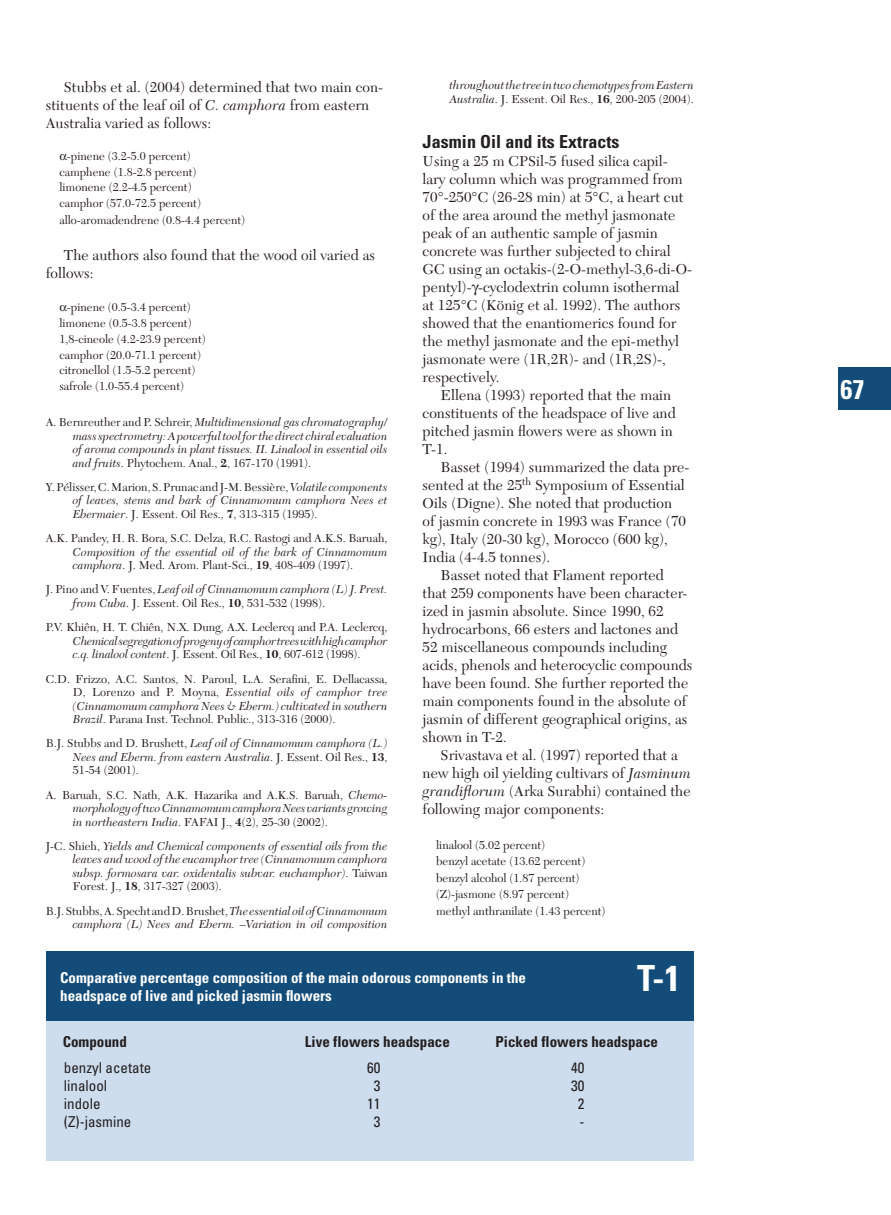
<style>
.page{position:relative;width:891px;height:1215px;background:#fff}
.page>*{position:absolute;margin:0;border:0;box-sizing:border-box;transform-origin:0 0}
.t1{font:700 condensed 36px "Univers";color:#fff}
.t2{font:700 condensed 27px "Univers";color:#fff}
.t3{font:700 condensed 18px "Univers";letter-spacing:.005em;color:#231f20}
.t4{font:15px/18px "New Caledonia";letter-spacing:.005em;color:#231f20}
.t5{font:700 condensed 15px/18px "Univers";color:#fff}
.t6{font:700 condensed 15px "Univers";color:#231f20}
.t7{font:condensed 15px "Univers";color:#231f20}
.t8{font:12px/13.5px "New Caledonia";color:#231f20}
.t9{font:italic 12px/13.5px "New Caledonia";color:#231f20;text-align:justify}
.t10{font:italic 12px/13.5px "New Caledonia";letter-spacing:-.02em;color:#231f20}
.s1{font-style:italic}
.s2{font-style:normal}
.s3{font-weight:700;font-style:normal}
.s4{font-weight:700}
</style>
<div class="page">
<div style="left:838px;top:367px;width:53px;height:42px;background:#134c78"></div>
<div style="left:46px;top:1001px;width:648px;height:160px;background:#cddded"></div>
<div style="left:46px;top:951px;width:648px;height:69px;background:#134c78"></div>
<p class="t4" style="left:46px;top:80px;width:339px;text-indent:18px">Stubbs et al. (2004) determined that two main con&shy;stituents of the leaf oil of <span class="s1">C. camphora</span> from eastern<br>Australia varied as follows:</p>
<p class="t8" style="left:59px;top:149px;width:187px;line-height:15.9px;text-indent:8px">-pinene (3.2-5.0 percent)<br>camphene (1.8-2.8 percent) limonene (2.2-4.5 percent)<br>camphor (57.0-72.5 percent) allo-aromadendrene (0.8-4.4 percent)</p>
<p class="t4" style="left:46px;top:247px;width:331px;text-indent:18px">The authors also found that the wood oil varied as follows:</p>
<p class="t8" style="left:59px;top:301px;width:148px;line-height:15.8px;text-indent:8px">-pinene (0.5-3.4 percent) limonene (0.5-3.8 percent)<br>1,8-cineole (4.2-23.9 percent) camphor (20.0-71.1 percent) citronellol (1.5-5.2 percent) safrole (1.0-55.4 percent)</p>
<p class="t9" style="left:73px;top:417px;width:316px;text-indent:-27px"><span class="s2">A. Bernreuther and P. Schreir,</span> Multidimensional gas chromatography/ mass spectrometry: A powerful tool for the direct chiral evaluation of aroma compounds in plant tissues. II. Linalool in essential oils and fruits<span class="s2">. Phytochem. Anal.,</span> <span class="s3">2</span><span class="s2">, 167-170 (1991).</span></p>
<p class="t8" style="left:73px;top:481px;width:316px;text-align:justify;text-indent:-27px">Y. Pélisser, C. Marion, S. Prunac and J-M. Bessière, <span class="s1">Volatile components of leaves, stems and bark of Cinnamomum camphora Nees et Ebermaier</span>. J. Essent. Oil Res., <span class="s4">7</span>, 313-315 (1995).</p>
<p class="t8" style="left:46px;top:533px;width:343px">A.K. Pandey, H. R. Bora, S.C. Delza, R.C. Rastogi and A.K.S. Baruah,</p>
<p class="t9" style="left:73px;top:546px;width:316px">Composition of the essential oil of the bark of Cinnamomum camphora<span class="s2">. J. Med. Arom. Plant-Sci.,</span> <span class="s3">19</span><span class="s2">, 408-409 (1997).</span></p>
<p class="t8" style="left:73px;top:584px;width:316px;text-indent:-27px">J. Pino and V. Fuentes, <span class="s1">Leaf oil of Cinnamomum camphora (L) J. Prest. from Cuba</span>. J. Essent. Oil Res., <span class="s4">10</span>, 531-532 (1998).</p>
<p class="t8" style="left:46px;top:622px;width:343px">P.V. Khiên, H. T. Chiên, N.X. Dung, A.X. Leclercq and P.A. Leclercq,</p>
<p class="t10" style="left:73px;top:635px;width:316px">Chemical segregation of progeny of camphor trees with high camphor c.q. linalool content<span class="s2">. J. Essent. Oil Res.,</span> <span class="s3">10</span><span class="s2">, 607-612 (1998).</span></p>
<p class="t8" style="left:73px;top:673px;width:316px;text-align:justify;text-indent:-27px">C.D. Frizzo, A.C. Santos, N. Paroul, L.A. Serafini, E. Dellacassa, D, Lorenzo and P. Moyna, <span class="s1">Essential oils of camphor tree (Cinnamomum camphora Nees &amp; Eberm.) cultivated in southern Brazil</span>. Parana Inst. Technol. Public., 313-316 (2000).</p>
<p class="t9" style="left:73px;top:738px;width:316px;text-indent:-27px"><span class="s2">B.J. Stubbs and D. Brushett,</span> Leaf oil of Cinnamomum camphora (L.)<br>Nees and Eberm. from eastern Australia<span class="s2">. J. Essent. Oil Res.,</span> <span class="s3">13</span><span class="s2">, 51-54 (2001).</span></p>
<p class="t9" style="left:73px;top:789px;width:316px;text-indent:-27px"><span class="s2">A. Baruah, S.C. Nath, A.K. Hazarika and A.K.S. Baruah,</span> Chemo&shy;morphology of two Cinnamomum camphora Nees variants growing in northeastern India<span class="s2">. FAFAI J.,</span> <span class="s3">4</span><span class="s2">(2), 25-30 (2002).</span></p>
<p class="t9" style="left:73px;top:840px;width:316px;text-indent:-27px"><span class="s2">J-C. Shieh,</span> Yields and Chemical components of essential oils from the leaves and wood of the eucamphor tree (Cinnamomum camphora subsp. formosara var. oxidentalis subvar. euchamphor)<span class="s2">. Taiwan Forest. J.,</span> <span class="s3">18</span><span class="s2">, 317-327 (2003).</span></p>
<p class="t9" style="left:46px;top:905px;width:343px;text-align:right"><span class="s2">B.J. Stubbs, A. Specht and D. Brushet,</span> The essential oil of Cinnamomum camphora (L) Nees and Eberm. –Variation in oil composition</p>
<p class="t9" style="left:450px;top:80px;width:246px">throughout the tree in two chemotypes from Eastern<br>Australia<span class="s2">. J. Essent. Oil Res.,</span> <span class="s3">16</span><span class="s2">, 200-205 (2004).</span></p>
<p class="t3" style="left:423px;top:135px;width:199px">Jasmin Oil and its Extracts</p>
<p class="t4" style="left:423px;top:154px;width:271px">Using a 25 m CPSil-5 fused silica capil&shy;lary column which was programmed from 70°-250°C (26-28 min) at 5°C, a heart cut of the area around the methyl jasmonate peak of an authentic sample of jasmin concrete was further subjected to chiral GC using an octakis-(2-O-methyl-3,6-di-O&shy;pentyl)- -cyclodextrin column isothermal at 125°C (König et al. 1992). The authors showed that the enantiomerics found for the methyl jasmonate and the epi-methyl jasmonate were (1R,2R)- and (1R,2S)-, respectively.</p>
<p class="t4" style="left:423px;top:388px;width:255px;text-indent:18px">Ellena (1993) reported that the main constituents of the headspace of live and pitched jasmin flowers were as shown in<br>T-1.</p>
<p class="t4" style="left:441px;top:460px;width:250px">Basset (1994) summarized the data pre-</p>
<p class="t4" style="left:423px;top:478px;width:264px">sented at the 25<sup>th</sup> Symposium of Essential</p>
<p class="t4" style="left:423px;top:496px;width:251px">Oils (Digne). She noted that production</p>
<p class="t4" style="left:423px;top:514px;width:265px">of jasmin concrete in 1993 was France (70</p>
<p class="t4" style="left:423px;top:532px;width:247px">kg), Italy (20-30 kg), Morocco (600 kg),</p>
<p class="t4" style="left:423px;top:550px;width:129px">India (4-4.5 tonnes).</p>
<p class="t4" style="left:441px;top:568px;width:225px">Basset noted that Flament reported</p>
<p class="t4" style="left:423px;top:586px;width:266px">that 259 components have been character-</p>
<p class="t4" style="left:423px;top:604px;width:243px">ized in jasmin absolute. Since 1990, 62</p>
<p class="t4" style="left:423px;top:622px;width:257px">hydrocarbons, 66 esters and lactones and</p>
<p class="t4" style="left:423px;top:640px;width:246px">52 miscellaneous compounds including</p>
<p class="t4" style="left:423px;top:658px;width:271px">acids, phenols and heterocyclic compounds</p>
<p class="t4" style="left:423px;top:676px;width:267px">have been found. She further reported the</p>
<p class="t4" style="left:423px;top:694px;width:265px">main components found in the absolute of</p>
<p class="t4" style="left:423px;top:712px;width:266px">jasmin of different geographical origins, as</p>
<p class="t4" style="left:423px;top:730px;width:86px">shown in T-2.</p>
<p class="t4" style="left:441px;top:748px;width:239px">Srivastava et al. (1997) reported that a</p>
<p class="t4" style="left:423px;top:766px;width:270px">new high oil yielding cultivars of <span class="s1">Jasminum</span></p>
<p class="t4" style="left:423px;top:784px;width:270px"><span class="s1">grandiflorum</span> (Arka Surabhi) contained the</p>
<p class="t4" style="left:423px;top:802px;width:183px">following major components:</p>
<p class="t8" style="left:436px;top:838px;width:171px;line-height:16.5px">linalool (5.02 percent)<br>benzyl acetate (13.62 percent) benzyl alcohol (1.87 percent) (Z)-jasmone (8.97 percent) methyl anthranilate (1.43 percent)</p>
<p class="t5" style="left:60px;top:970px;width:467px">Comparative percentage composition of the main odorous components in the headspace of live and picked jasmin flowers</p>
<h1 class="t1" style="left:637px;top:965px;width:45px">T-1</h1>
<p class="t6" style="left:63px;top:1036px;width:66px">Compound</p>
<p class="t6" style="left:305px;top:1036px;width:146px">Live flowers headspace</p>
<p class="t6" style="left:496px;top:1036px;width:164px">Picked flowers headspace</p>
<p class="t7" style="left:64px;top:1062px;width:89px">benzyl acetate</p>
<p class="t7" style="left:367px;top:1062px;width:15px">60</p>
<p class="t7" style="left:571px;top:1062px;width:15px">40</p>
<p class="t7" style="left:64px;top:1080px;width:45px">linalool</p>
<p class="t7" style="left:374px;top:1080px;width:8px">3</p>
<p class="t7" style="left:571px;top:1080px;width:15px">30</p>
<p class="t7" style="left:64px;top:1098px;width:38px">indole</p>
<p class="t7" style="left:367px;top:1098px;width:15px">11</p>
<p class="t7" style="left:578px;top:1098px;width:8px">2</p>
<p class="t7" style="left:64px;top:1116px;width:69px">(Z)-jasmine</p>
<p class="t7" style="left:374px;top:1116px;width:8px">3</p>
<p class="t7" style="left:579px;top:1116px;width:6px">-</p>
<h2 class="t2" style="left:840px;top:379px;width:25px">67</h2>
</div>
